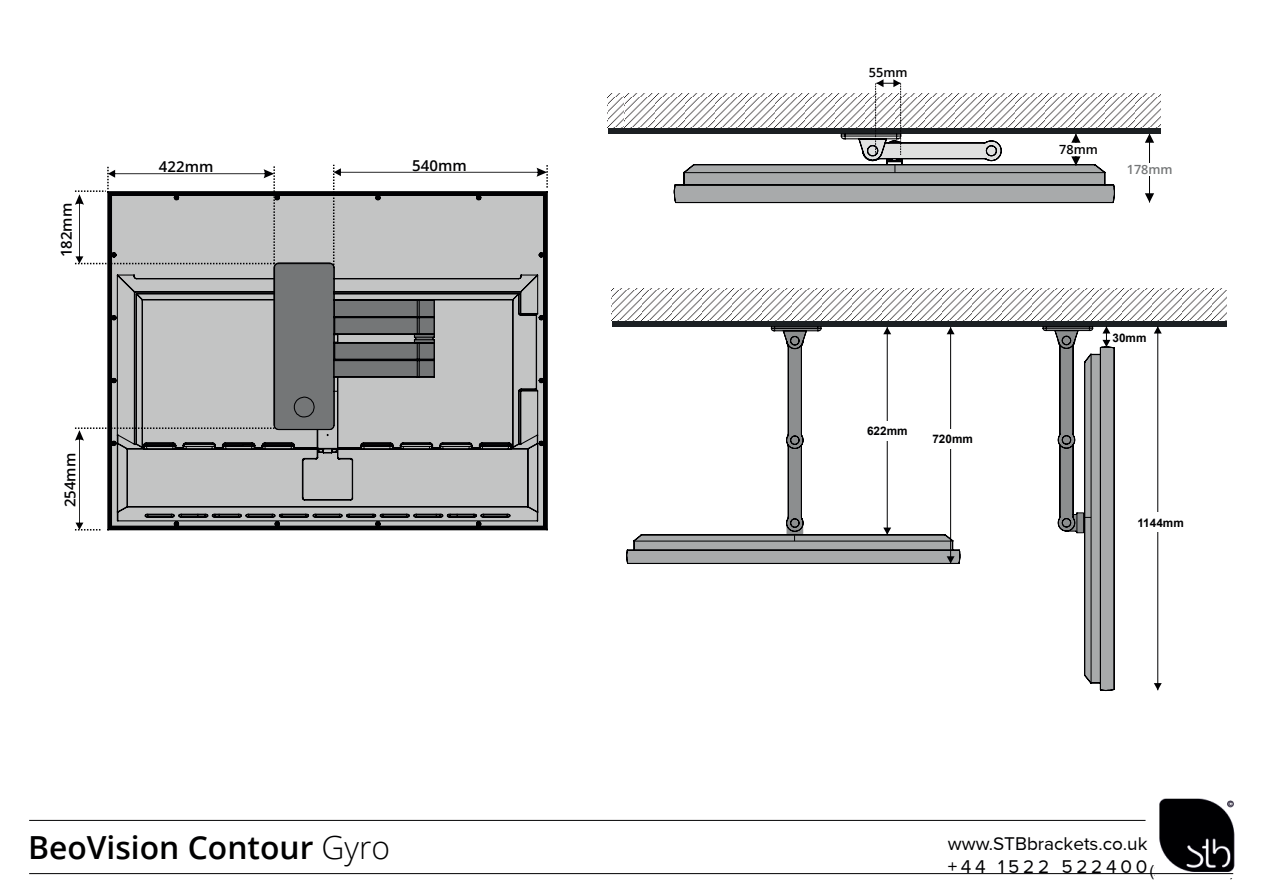
<style>
.page{position:relative;width:1263px;height:893px;background:#fff}
.page>*{position:absolute;margin:0;border:0;box-sizing:border-box;transform-origin:0 0}
.t1{font:600 31.8px "Open Sans";color:#000001}
.t2{font:19.05px/22.5px "Proxima Nova";color:#000002}
.t3{font:600 15px "Open Sans";color:#000002}
.t4{font:600 12.6px "Open Sans";color:#000002}
.t5{font:600 12.6px "Open Sans";color:#747677}
.t6{font:700 11.7px "Arial";color:#000002}
.s1{font-weight:300}
</style>
<div class="page">
<hr style="left:1149px;top:133px;width:1px;height:70px;background:#000002">
<svg style="left:1145px;top:193px;width:9px;height:10px"></svg>
<svg style="left:1145px;top:133px;width:9px;height:10px"></svg>
<div style="left:608px;top:127px;width:535px;height:6px;background:#1c2023"></div>
<svg style="left:608px;top:94px;width:17px;height:33px"></svg>
<div style="left:625px;top:127px;width:536px;height:6px;background:#1c2023"></div>
<div style="left:612px;top:320px;width:614px;height:7px;background:#1c2023"></div>
<svg style="left:625px;top:94px;width:536px;height:33px"></svg>
<div style="left:1131px;top:163px;width:68px;height:13px;background:#fff"></div>
<hr style="left:1157px;top:326px;width:1px;height:364px;background:#000002">
<svg style="left:1154px;top:683px;width:8px;height:7px"></svg>
<svg style="left:1154px;top:326px;width:8px;height:8px"></svg>
<svg style="left:612px;top:289px;width:614px;height:31px"></svg>
<div style="left:1152px;top:513px;width:13px;height:19px;background:#fff"></div>
<svg style="left:107px;top:191px;width:441px;height:340px;background:#9e9fa0"></svg>
<svg style="left:333px;top:165px;width:215px;height:103px"></svg>
<svg style="left:75px;top:427px;width:199px;height:103px;background:#a9aaaa"></svg>
<svg style="left:75px;top:166px;width:200px;height:98px"></svg>
<svg style="left:673px;top:79px;width:442px;height:125px"></svg>
<svg style="left:1043px;top:326px;width:72px;height:366px"></svg>
<hr style="left:29px;top:820px;width:1116px;height:1px;background:#000002">
<img style="left:1156px;top:798px;width:79px;height:77px">
<hr style="left:29px;top:873px;width:1204px;height:1px;background:#000002">
<svg style="left:626px;top:326px;width:335px;height:238px"></svg>
<div style="left:943px;top:429px;width:12px;height:19px;background:#fff"></div>
<p class="t3" style="left:56px;top:257px;width:56px;rotate:-90deg">182mm</p>
<p class="t3" style="left:60px;top:507px;width:56px;rotate:-90deg">254mm</p>
<p class="t3" style="left:159px;top:156px;width:56px">422mm</p>
<p class="t3" style="left:412px;top:155px;width:56px">540mm</p>
<h1 class="t1" style="left:28px;top:826px;width:364px">BeoVision Contour <span class="s1">Gyro</span></h1>
<p class="t4" style="left:869px;top:63px;width:40px">55mm</p>
<p class="t6" style="left:867px;top:423px;width:42px">622mm</p>
<p class="t6" style="left:932px;top:431px;width:42px">720mm</p>
<p class="t4" style="left:1059px;top:141px;width:40px">78mm</p>
<p class="t5" style="left:1127px;top:161px;width:47px">178mm</p>
<p class="t6" style="left:1112px;top:330px;width:35px">30mm</p>
<p class="t6" style="left:1137px;top:515px;width:48px">1144mm</p>
<p class="t2" style="left:948px;top:832px;width:201px">www.STBbrackets.co.uk +44 1522 522400</p>
</div>
